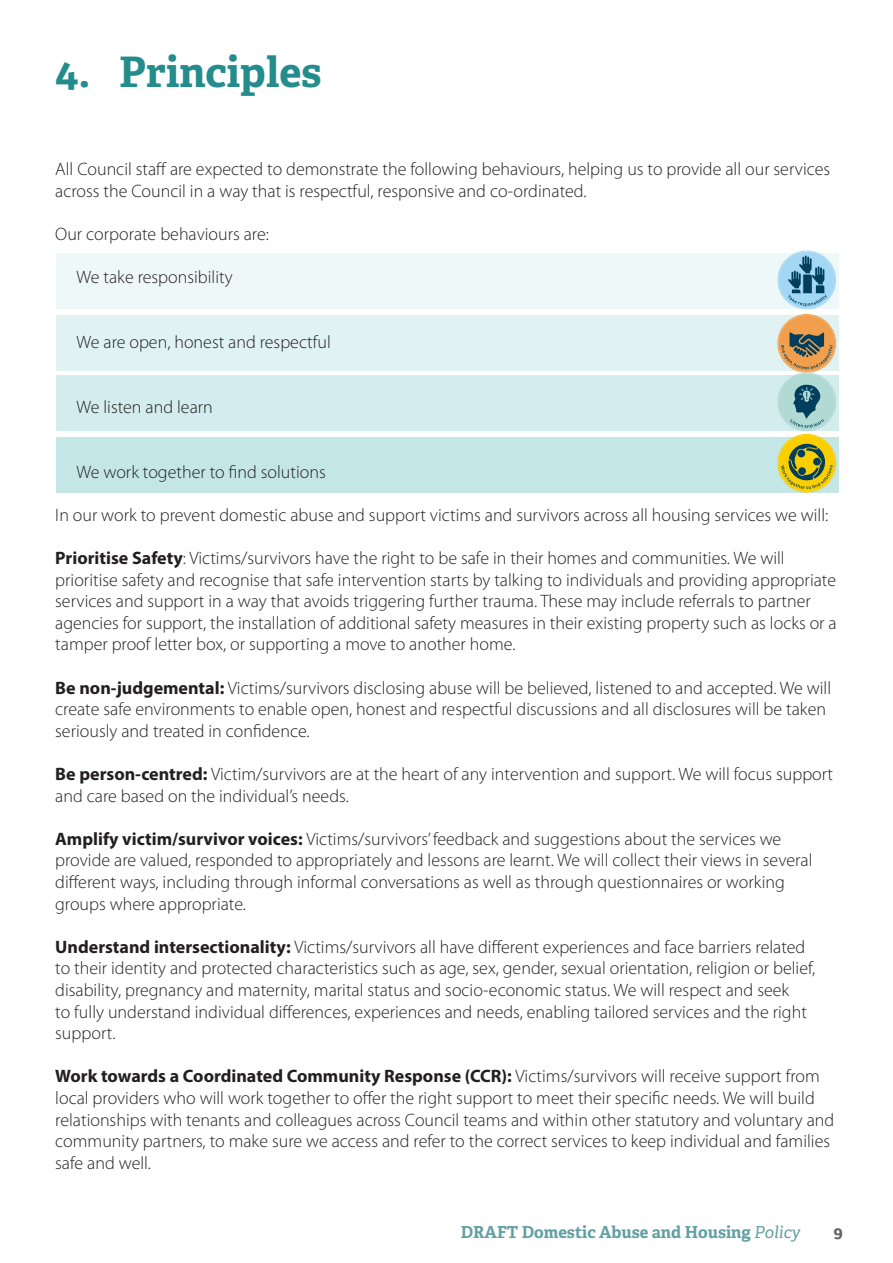
<style>
.page{position:relative;width:893px;height:1263px;background:#fff}
.page>*{position:absolute;margin:0;border:0;box-sizing:border-box;transform-origin:0 0}
.Header_1{font:700 42px "Adelle";color:#248c8c}
.body_copy{font:300 18px/21.6px "Myriad Pro";color:#231f20}
.indent_body_copy{font:300 18px "Myriad Pro";color:#231f20}
.t1{font:700 16.5px "Adelle";color:#62a0a3}
.t2{font:700 16.5px "Adelle";color:#636366}
.s1{font-weight:700}
.s2{font-weight:400;font-style:italic}
</style>
<div class="page">
<div style="left:56px;top:253px;width:782px;height:56px;background:#eff8f8"></div>
<div style="left:56px;top:315px;width:782px;height:56px;background:#e0f2f2"></div>
<div style="left:56px;top:375px;width:782px;height:56px;background:#d3eced"></div>
<div style="left:56px;top:437px;width:782px;height:56px;background:#c5e6e7"></div>
<div style="left:779px;top:252px;width:56px;height:56px;background:#a3d8f4;border-radius:50%"></div>
<div style="left:778px;top:251px;width:58px;height:58px;border:1px solid #a3d8f4;border-radius:50%"></div>
<div style="left:779px;top:252px;width:56px;height:56px;border:1px solid #a3d8f4;border-radius:50%"></div>
<svg style="left:788px;top:256px;width:39px;height:50px"></svg>
<div style="left:779px;top:315px;width:56px;height:56px;background:#f19f4d;border-radius:50%"></div>
<div style="left:778px;top:314px;width:58px;height:58px;border:1px solid #f19f4d;border-radius:50%"></div>
<div style="left:779px;top:315px;width:56px;height:56px;border:1px solid #f19f4d;border-radius:50%"></div>
<svg style="left:781px;top:332px;width:51px;height:37px"></svg>
<div style="left:779px;top:435px;width:56px;height:56px;background:#fbce00;border-radius:50%"></div>
<div style="left:778px;top:434px;width:58px;height:58px;border:1px solid #fbce00;border-radius:50%"></div>
<div style="left:779px;top:435px;width:56px;height:56px;border:1px solid #fbce00;border-radius:50%"></div>
<svg style="left:781px;top:441px;width:51px;height:48px"></svg>
<div style="left:779px;top:374px;width:56px;height:56px;background:#b1dad4;border-radius:50%"></div>
<div style="left:778px;top:373px;width:58px;height:58px;border:1px solid #b1dad4;border-radius:50%"></div>
<div style="left:779px;top:374px;width:56px;height:56px;border:1px solid #b1dad4;border-radius:50%"></div>
<svg style="left:790px;top:385px;width:34px;height:43px"></svg>
<p class="Header_1" style="left:55px;top:45px;width:268px">4. Principles</p>
<p class="body_copy" style="left:55px;top:158px;width:776px">All Council staff are expected to demonstrate the following behaviours, helping us to provide all our services across the Council in a way that is respectful, responsive and co-ordinated.</p>
<p class="body_copy" style="left:55px;top:223px;width:215px">Our corporate behaviours are:</p>
<p class="indent_body_copy" style="left:77px;top:266px;width:158px">We take responsibility</p>
<p class="indent_body_copy" style="left:77px;top:331px;width:256px">We are open, honest and respectful</p>
<p class="indent_body_copy" style="left:77px;top:396px;width:138px">We listen and learn</p>
<p class="indent_body_copy" style="left:77px;top:461px;width:251px">We work together to find solutions</p>
<p class="body_copy" style="left:55px;top:504px;width:774px">In our work to prevent domestic abuse and support victims and survivors across all housing services we will:</p>
<p class="body_copy" style="left:55px;top:547px;width:783px"><span class="s1">Prioritise Safety</span>: Victims/survivors have the right to be safe in their homes and communities. We will prioritise safety and recognise that safe intervention starts by talking to individuals and providing appropriate services and support in a way that avoids triggering further trauma. These may include referrals to partner agencies for support, the installation of additional safety measures in their existing property such as locks or a tamper proof letter box, or supporting a move to another home.</p>
<p class="body_copy" style="left:55px;top:677px;width:777px"><span class="s1">Be non-judgemental:</span> Victims/survivors disclosing abuse will be believed, listened to and accepted. We will create safe environments to enable open, honest and respectful discussions and all disclosures will be taken seriously and treated in confidence.</p>
<p class="body_copy" style="left:55px;top:763px;width:779px"><span class="s1">Be person-centred:</span> Victim/survivors are at the heart of any intervention and support. We will focus support and care based on the individual’s needs.</p>
<p class="body_copy" style="left:55px;top:828px;width:759px"><span class="s1">Amplify victim/survivor voices:</span> Victims/survivors’ feedback and suggestions about the services we provide are valued, responded to appropriately and lessons are learnt. We will collect their views in several different ways, including through informal conversations as well as through questionnaires or working groups where appropriate.</p>
<p class="body_copy" style="left:55px;top:936px;width:762px"><span class="s1">Understand intersectionality:</span> Victims/survivors all have different experiences and face barriers related to their identity and protected characteristics such as age, sex, gender, sexual orientation, religion or belief, disability, pregnancy and maternity, marital status and socio-economic status. We will respect and seek<br>to fully understand individual differences, experiences and needs, enabling tailored services and the right support.</p>
<p class="body_copy" style="left:55px;top:1065px;width:780px"><span class="s1">Work towards a Coordinated Community Response (CCR):</span> Victims/survivors will receive support from local providers who will work together to offer the right support to meet their specific needs. We will build relationships with tenants and colleagues across Council teams and within other statutory and voluntary and community partners, to make sure we access and refer to the correct services to keep individual and families safe and well.</p>
<p class="t1" style="left:461px;top:1222px;width:341px">DRAFT Domestic Abuse and Housing <span class="s2">Policy</span></p>
<p class="t2" style="left:833px;top:1222px;width:11px">9</p>
</div>
